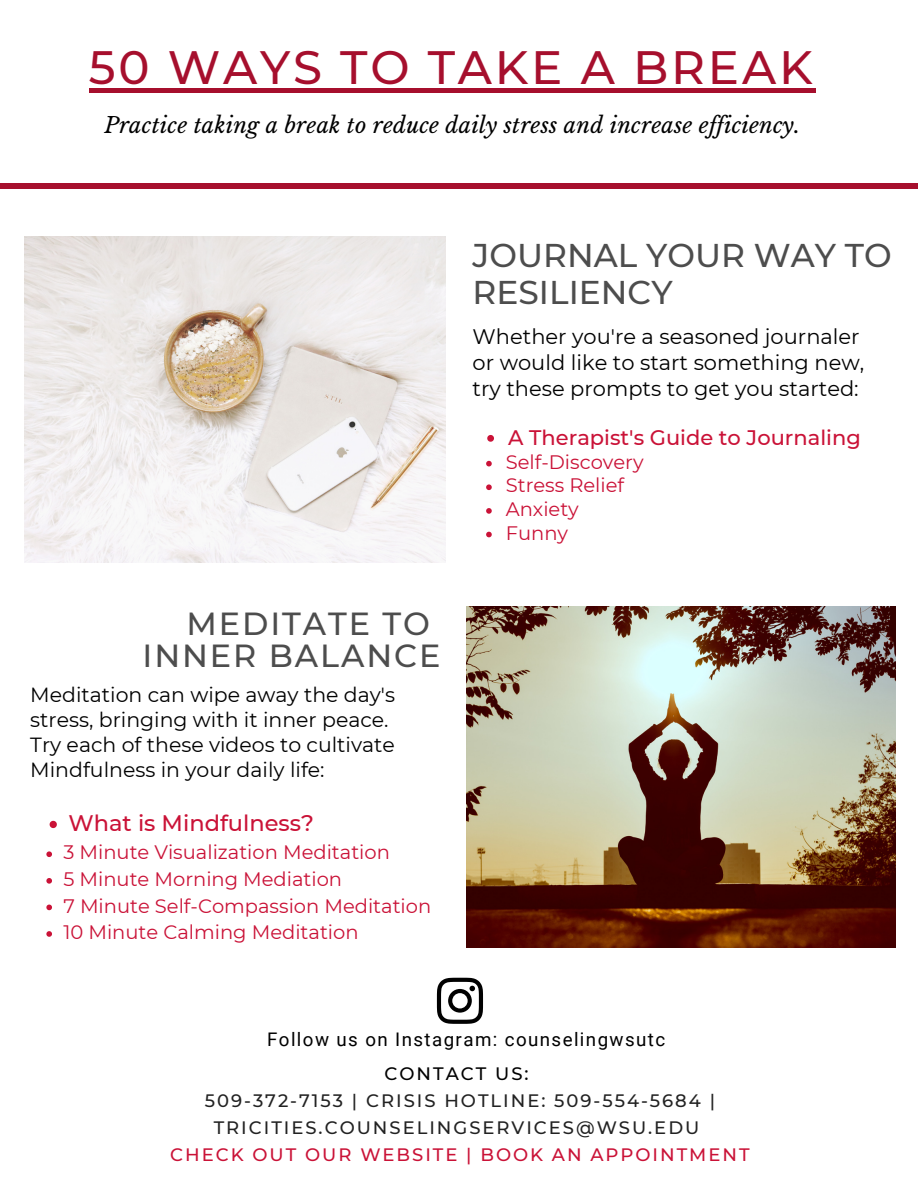
<style>
.page{position:relative;width:918px;height:1188px;background:#fff}
.page>*{position:absolute;margin:0;border:0;box-sizing:border-box;transform-origin:0 0}
.t1{font:500 46.65px "Montserrat";letter-spacing:.06em;color:#a60f2d}
.t2{font:500 32.85px/37.2px "Montserrat";color:#4d4d4d}
.t3{font:500 31.95px/32.7px "Montserrat";letter-spacing:.06em;color:#4d4d4d}
.t4{font:500 22.5px "Montserrat";color:#ca1237}
.t5{font:italic 21.75px "Libre Baskerville";letter-spacing:.01em;color:#010101}
.t6{font:21px/25.8px "Montserrat";color:#010101}
.t7{font:500 21px "Montserrat";color:#ca1237}
.t8{font:20.4px/24.9px "Montserrat";color:#010101}
.t9{font:19.5px/23.7px "Montserrat";color:#ca1237}
.t10{font:18.75px "Roboto";letter-spacing:.075em;color:#000}
.t11{font:500 18px/27px "Montserrat";letter-spacing:.11em;color:#222;text-align:center}
.t12{font:500 18px "Montserrat";letter-spacing:.11em;color:#ca1237}
.t13{font:500 18px "Montserrat";letter-spacing:.11em;color:#000}
</style>
<div class="page">
<hr style="left:0;top:184px;width:918px;height:4px;background:#a60f2d">
<img style="left:25px;top:236px;width:421px;height:327px">
<svg style="left:487px;top:435px;width:7px;height:7px"></svg>
<svg style="left:486px;top:461px;width:6px;height:5px"></svg>
<svg style="left:486px;top:484px;width:6px;height:6px"></svg>
<svg style="left:486px;top:508px;width:6px;height:6px"></svg>
<svg style="left:486px;top:532px;width:6px;height:5px"></svg>
<svg style="left:437px;top:978px;width:46px;height:46px"></svg>
<img style="left:466px;top:606px;width:430px;height:341px">
<svg style="left:50px;top:821px;width:7px;height:7px"></svg>
<svg style="left:46px;top:851px;width:6px;height:6px"></svg>
<svg style="left:46px;top:878px;width:6px;height:6px"></svg>
<svg style="left:46px;top:905px;width:6px;height:5px"></svg>
<svg style="left:46px;top:931px;width:6px;height:6px"></svg>
<hr style="left:89px;top:88px;width:726px;height:4px;background:#a60f2d">
<h1 class="t1" style="left:89px;top:39px;width:725px">50 WAYS TO TAKE A BREAK</h1>
<p class="t5" style="left:104px;top:112px;width:697px">Practice taking a break to reduce daily stress and increase ef iciency.</p>
<h2 class="t2" style="left:473px;top:236px;width:421px">JOURNAL YOUR WAY TO<br>RESILIENCY</h2>
<p class="t6" style="left:473px;top:323px;width:393px">Whether you're a seasoned journaler or would like to start something new, try these prompts to get you started:</p>
<h3 class="t3" style="left:143px;top:607px;width:300px;text-indent:44px">MEDITATE TO<br>INNER BALANCE</h3>
<p class="t8" style="left:30px;top:683px;width:366px">Meditation can wipe away the day's stress, bringing with it inner peace.<br>Try each of these videos to cultivate Mindfulness in your daily life:</p>
<p class="t4" style="left:69px;top:810px;width:247px">What is Mindfulness?</p>
<p class="t9" style="left:63px;top:839px;width:369px;line-height:26.5px">3 Minute Visualization Meditation<br>5 Minute Morning Mediation<br>7 Minute Self-Compassion Meditation<br>10 Minute Calming Meditation</p>
<p class="t7" style="left:508px;top:425px;width:354px">A Therapist's Guide to Journaling</p>
<p class="t9" style="left:506px;top:450px;width:139px">Self-Discovery<br>Stress Relief<br>Anxiety<br>Funny</p>
<p class="t10" style="left:267px;top:1028px;width:400px">Follow us on Instagram: counselingwsutc</p>
<p class="t13" style="left:384px;top:1062px;width:146px">CONTACT US:</p>
<p class="t11" style="left:205px;top:1087px;width:512px">509-372-7153 | CRISIS HOTLINE: 509-554-5684 |<br>TRICITIES.COUNSELINGSERVICES@WSU.EDU</p>
<p class="t12" style="left:170px;top:1143px;width:581px">CHECK OUT OUR WEBSITE | BOOK AN APPOINTMENT</p>
</div>
